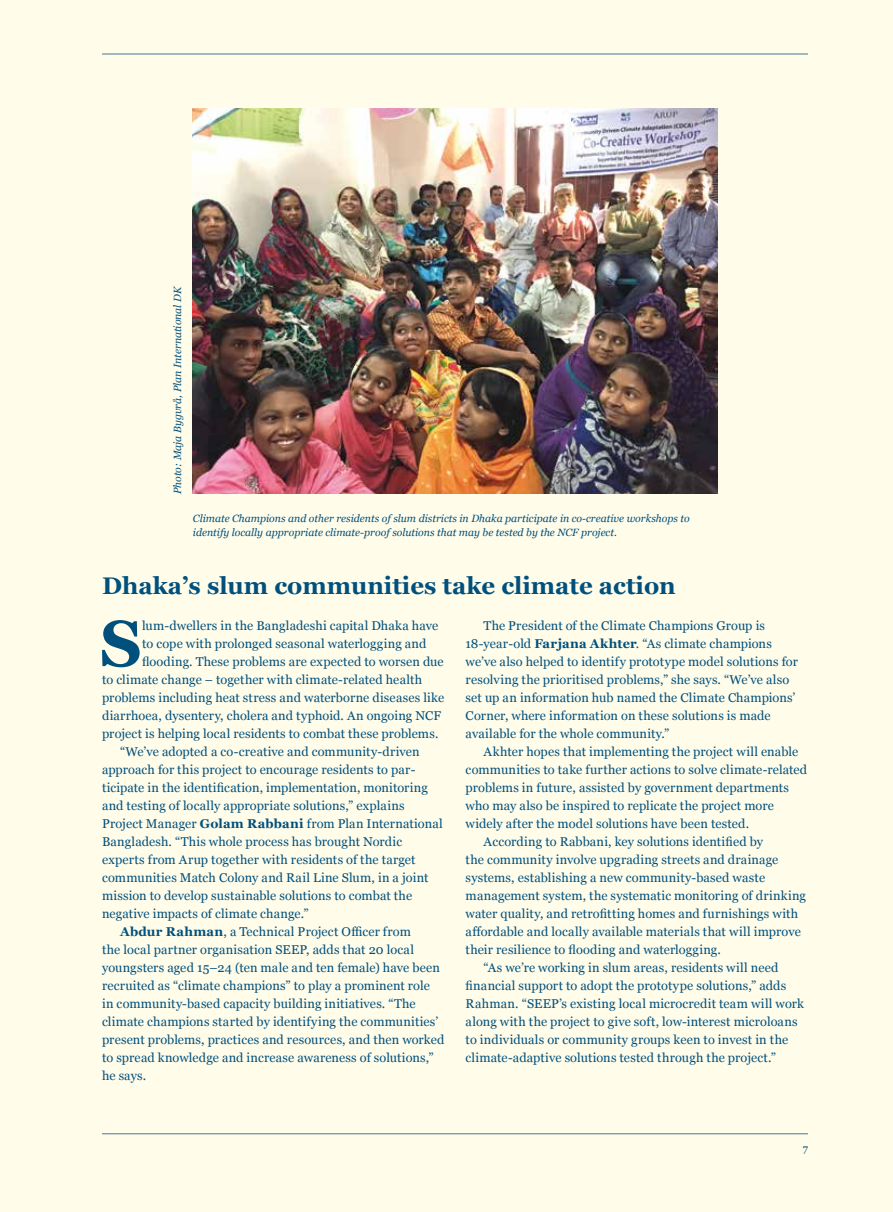
<style>
.page{position:relative;width:893px;height:1212px;background:#fffce9}
.page>*{position:absolute;margin:0;border:0;box-sizing:border-box;transform-origin:0 0}
.t1{font:700 64.65px "Georgia";color:#00507d}
.t2{font:700 24px "Georgia";color:#00507d}
.t3{font:12.75px/18px "Georgia";letter-spacing:.01em;color:#00507d}
.t4{font:italic 10.5px/13.5px "Georgia";color:#00507d}
.t5{font:10.5px "Georgia";color:#00507d}
.s1{font-weight:700}
</style>
<div class="page">
<hr style="left:102px;top:1133px;width:706px;height:1px;background:#48749c">
<hr style="left:102px;top:54px;width:706px;height:1px;background:#48749c">
<img style="left:193px;top:108px;width:524px;height:386px">
<p class="t4" style="left:170px;top:494px;width:210px;rotate:-90deg">Photo: Maja Bygvrå, Plan International DK</p>
<p class="t4" style="left:193px;top:511px;width:498px">Climate Champions and other residents of slum districts in Dhaka participate in co-creative workshops to identify locally appropriate climate-proof solutions that may be tested by the NCF project.</p>
<h2 class="t2" style="left:102px;top:568px;width:575px">Dhaka’s slum communities take climate action</h2>
<h1 class="t1" style="left:100px;top:595px;width:39px">S</h1>
<p class="t3" style="left:142px;top:616px;width:298px">lum-dwellers in the Bangladeshi capital Dhaka have</p>
<p class="t3" style="left:142px;top:634px;width:286px">to cope with prolonged seasonal waterlogging and</p>
<p class="t3" style="left:142px;top:652px;width:303px">flooding. These problems are expected to worsen due</p>
<p class="t3" style="left:102px;top:670px;width:322px">to climate change – together with climate-related health</p>
<p class="t3" style="left:102px;top:688px;width:344px">problems including heat stress and waterborne diseases like</p>
<p class="t3" style="left:102px;top:706px;width:341px">diarrhoea, dysentery, cholera and typhoid. An ongoing NCF</p>
<p class="t3" style="left:102px;top:724px;width:338px">project is helping local residents to combat these problems.</p>
<p class="t3" style="left:120px;top:742px;width:301px">“We’ve adopted a co-creative and community-driven</p>
<p class="t3" style="left:102px;top:760px;width:315px">approach for this project to encourage residents to par-</p>
<p class="t3" style="left:102px;top:778px;width:327px">ticipate in the identification, implementation, monitoring</p>
<p class="t3" style="left:102px;top:796px;width:304px">and testing of locally appropriate solutions,” explains</p>
<p class="t3" style="left:102px;top:814px;width:342px">Project Manager <span class="s1">Golam Rabbani</span> from Plan International</p>
<p class="t3" style="left:102px;top:832px;width:302px">Bangladesh. “This whole process has brought Nordic</p>
<p class="t3" style="left:102px;top:850px;width:315px">experts from Arup together with residents of the target</p>
<p class="t3" style="left:102px;top:868px;width:328px">communities Match Colony and Rail Line Slum, in a joint</p>
<p class="t3" style="left:102px;top:886px;width:312px">mission to develop sustainable solutions to combat the</p>
<p class="t3" style="left:102px;top:904px;width:208px">negative impacts of climate change.”</p>
<p class="t3" style="left:120px;top:922px;width:292px"><span class="s1">Abdur Rahman</span>, a Technical Project Officer from</p>
<p class="t3" style="left:102px;top:940px;width:313px">the local partner organisation SEEP, adds that 20 local</p>
<p class="t3" style="left:102px;top:958px;width:339px">youngsters aged 15–24 (ten male and ten female) have been</p>
<p class="t3" style="left:102px;top:976px;width:329px">recruited as “climate champions” to play a prominent role</p>
<p class="t3" style="left:102px;top:994px;width:315px">in community-based capacity building initiatives. “The</p>
<p class="t3" style="left:102px;top:1012px;width:338px">climate champions started by identifying the communities’</p>
<p class="t3" style="left:102px;top:1030px;width:344px">present problems, practices and resources, and then worked</p>
<p class="t3" style="left:102px;top:1048px;width:333px">to spread knowledge and increase awareness of solutions,”</p>
<p class="t3" style="left:102px;top:1066px;width:46px">he says.</p>
<p class="t3" style="left:466px;top:616px;width:334px;text-indent:18px">The President of the Climate Champions Group is 18-year-old <span class="s1">Farjana Akhter</span>. “As climate champions we’ve also helped to identify prototype model solutions for resolving the prioritised problems,” she says. “We’ve also set up an information hub named the Climate Champions’ Corner, where information on these solutions is made available for the whole community.”</p>
<p class="t3" style="left:484px;top:742px;width:316px">Akhter hopes that implementing the project will enable</p>
<p class="t3" style="left:466px;top:760px;width:343px">communities to take further actions to solve climate-related</p>
<p class="t3" style="left:466px;top:778px;width:325px">problems in future, assisted by government departments</p>
<p class="t3" style="left:466px;top:796px;width:310px">who may also be inspired to replicate the project more</p>
<p class="t3" style="left:466px;top:814px;width:285px">widely after the model solutions have been tested.</p>
<p class="t3" style="left:484px;top:832px;width:281px">According to Rabbani, key solutions identified by</p>
<p class="t3" style="left:466px;top:850px;width:314px">the community involve upgrading streets and drainage</p>
<p class="t3" style="left:466px;top:868px;width:301px">systems, establishing a new community-based waste</p>
<p class="t3" style="left:466px;top:886px;width:342px">management system, the systematic monitoring of drinking</p>
<p class="t3" style="left:466px;top:904px;width:334px">water quality, and retrofitting homes and furnishings with</p>
<p class="t3" style="left:466px;top:922px;width:337px">affordable and locally available materials that will improve</p>
<p class="t3" style="left:466px;top:940px;width:257px">their resilience to flooding and waterlogging.</p>
<p class="t3" style="left:484px;top:958px;width:296px">“As we’re working in slum areas, residents will need</p>
<p class="t3" style="left:466px;top:976px;width:322px">financial support to adopt the prototype solutions,” adds</p>
<p class="t3" style="left:466px;top:994px;width:340px">Rahman. “SEEP’s existing local microcredit team will work</p>
<p class="t3" style="left:466px;top:1012px;width:333px">along with the project to give soft, low-interest microloans</p>
<p class="t3" style="left:466px;top:1030px;width:324px">to individuals or community groups keen to invest in the</p>
<p class="t3" style="left:466px;top:1048px;width:312px">climate-adaptive solutions tested through the project.”</p>
<p class="t5" style="left:803px;top:1141px;width:7px">7</p>
</div>
